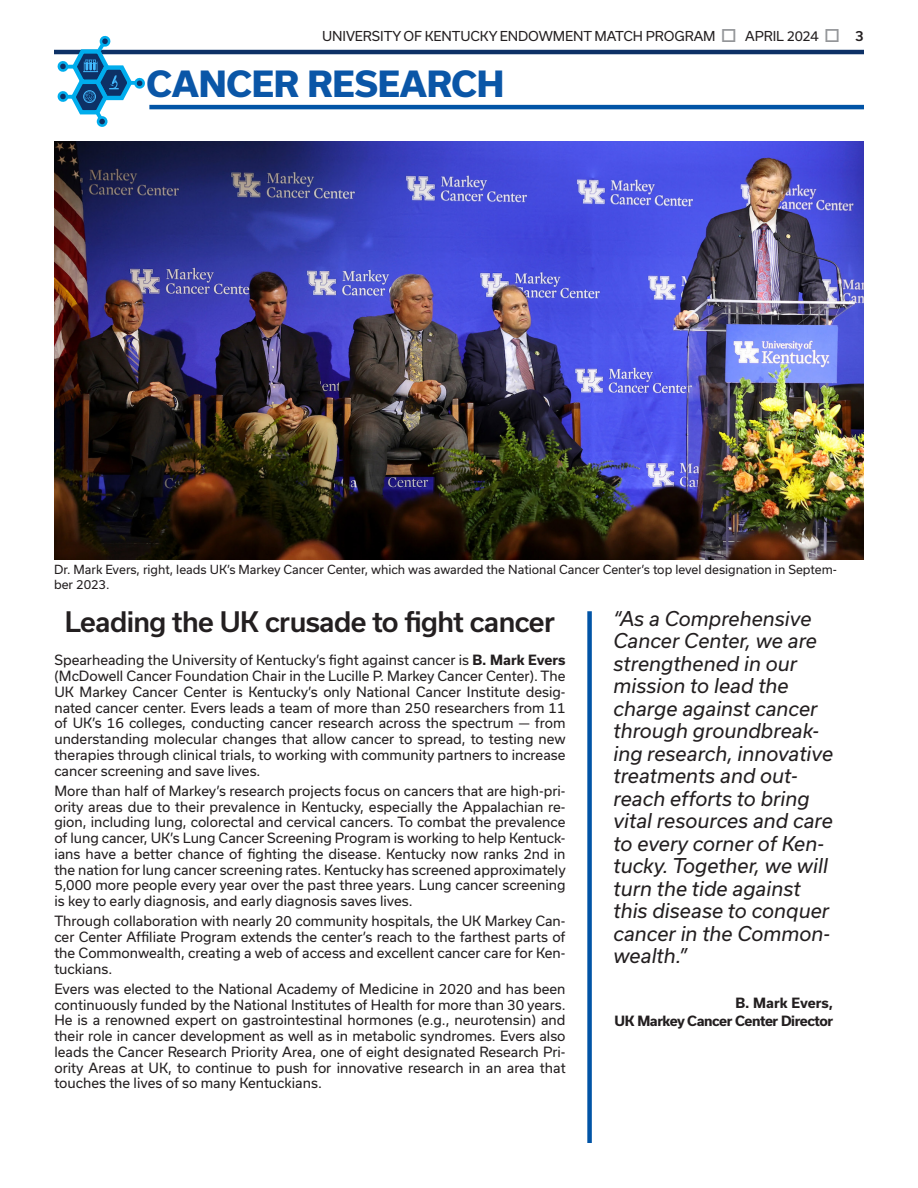
<style>
.page{position:relative;width:918px;height:1188px;background:#fff}
.page>*{position:absolute;margin:0;border:0;box-sizing:border-box;transform-origin:0 0}
.t1{font:800 34.5px "Usual";letter-spacing:-.005em;color:#0a56a7}
.EMP_headline_2021{font:500 27px "Usual";letter-spacing:-.025em;color:#231f20}
.EMP_liftout{font:italic 19.5px/22.5px "Usual";color:#231f20}
.EMP_text{font:13.5px/15.8px "Usual";color:#231f20;text-align:justify}
.EMP_text-2{font:700 13.5px/18px "Usual";letter-spacing:-.035em;color:#231f20;text-align:right}
.t2{font:13.05px "Usual";letter-spacing:-.005em;color:#231f20}
.EMP_cutline{font:12px/15px "Usual";color:#231f20}
.s1{color:#939598}
.s2{font-weight:500;font-size:13.5px}
.s3{font-weight:700}
</style>
<div class="page">
<hr style="left:54px;top:50px;width:810px;height:4px;background:#0d3166">
<img style="left:54px;top:141px;width:810px;height:419px">
<div style="left:587px;top:611px;width:5px;height:532px;background:#0154a6"></div>
<hr style="left:149px;top:105px;width:715px;height:4px;background:#0154a6">
<div style="left:97px;top:116px;width:11px;height:11px;border:3px solid #00aded;border-radius:50%"></div>
<svg style="left:56px;top:36px;width:91px;height:87px"></svg>
<p class="t2" style="left:322px;top:28px;width:543px">UNIVERSITY OF KENTUCKY ENDOWMENT MATCH PROGRAM <span class="s1">□</span> APRIL 2024 <span class="s1">□</span> <span class="s2">3</span></p>
<p class="t1" style="left:146px;top:64px;width:360px">CANCER RESEARCH</p>
<p class="EMP_cutline" style="left:54px;top:562px;width:784px">Dr. Mark Evers, right, leads UK’s Markey Cancer Center, which was awarded the National Cancer Center’s top level designation in Septem&shy;ber 2023.</p>
<p class="EMP_headline_2021" style="left:65px;top:606px;width:492px">Leading the UK crusade to fight cancer</p>
<p class="EMP_text" style="left:54px;top:652px;width:513px">Spearheading the University of Kentucky’s fight against cancer is <span class="s3">B. Mark Evers </span>(McDowell Cancer Foundation Chair in the Lucille P. Markey Cancer Center). The UK Markey Cancer Center is Kentucky’s only National Cancer Institute desig&shy;nated cancer center. Evers leads a team of more than 250 researchers from 11 of UK’s 16 colleges, conducting cancer research across the spectrum — from understanding molecular changes that allow cancer to spread, to testing new therapies through clinical trials, to working with community partners to increase cancer screening and save lives.</p>
<p class="EMP_text" style="left:54px;top:783px;width:513px">More than half of Markey’s research projects focus on cancers that are high-pri&shy;ority areas due to their prevalence in Kentucky, especially the Appalachian re&shy;gion, including lung, colorectal and cervical cancers. To combat the prevalence of lung cancer, UK’s Lung Cancer Screening Program is working to help Kentuck&shy;ians have a better chance of fighting the disease. Kentucky now ranks 2nd in the nation for lung cancer screening rates. Kentucky has screened approximately 5,000 more people every year over the past three years. Lung cancer screening is key to early diagnosis, and early diagnosis saves lives.</p>
<p class="EMP_text" style="left:54px;top:913px;width:513px">Through collaboration with nearly 20 community hospitals, the UK Markey Can&shy;cer Center Affiliate Program extends the center’s reach to the farthest parts of the Commonwealth, creating a web of access and excellent cancer care for Ken&shy;tuckians.</p>
<p class="EMP_text" style="left:54px;top:981px;width:513px">Evers was elected to the National Academy of Medicine in 2020 and has been continuously funded by the National Institutes of Health for more than 30 years.<br>He is a renowned expert on gastrointestinal hormones (e.g., neurotensin) and their role in cancer development as well as in metabolic syndromes. Evers also leads the Cancer Research Priority Area, one of eight designated Research Pri&shy;ority Areas at UK, to continue to push for innovative research in an area that touches the lives of so many Kentuckians.</p>
<p class="EMP_liftout" style="left:614px;top:607px;width:221px">“As a Comprehensive<br>Cancer Center, we are strengthened in our mission to lead the charge against cancer through groundbreak&shy;ing research, innovative treatments and out&shy;reach efforts to bring vital resources and care to every corner of Ken&shy;tucky. Together, we will turn the tide against this disease to conquer cancer in the Common&shy;wealth.”</p>
<p class="EMP_text-2" style="left:615px;top:994px;width:220px">B. Mark Evers,<br>UK Markey Cancer Center Director</p>
</div>
